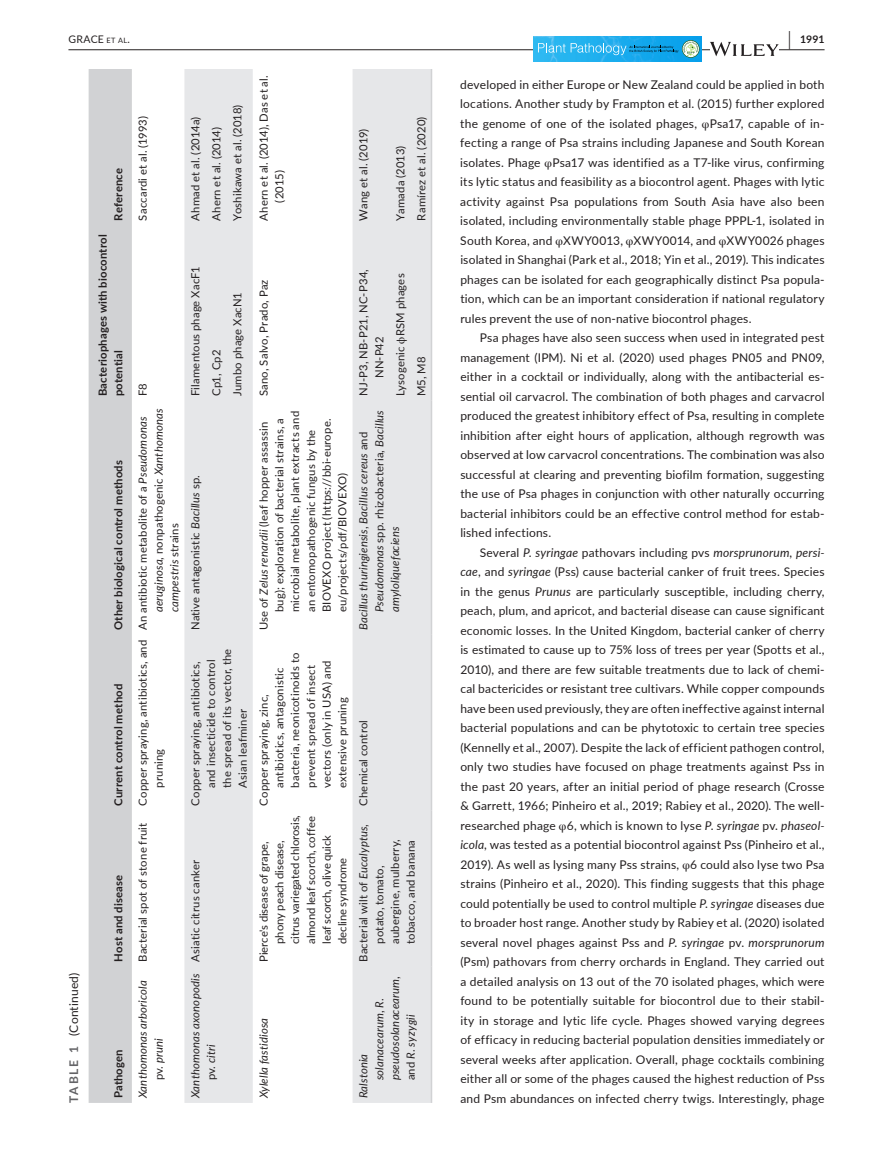
<style>
.page{position:relative;width:893px;height:1174px;background:#fff}
.page>*{position:absolute;margin:0;border:0;box-sizing:border-box;transform-origin:0 0}
.t1{font:12px/19.5px "Lato";letter-spacing:.015em;color:#231f20;text-align:justify}
.t2{font:11.25px/15.8px "Lato";letter-spacing:.015em;color:#231f20}
.t3{font:italic 11.25px/15.8px "Lato";letter-spacing:.015em;color:#231f20}
.t4{font:11.25px/15.8px "Lato";letter-spacing:-.005em;color:#231f20}
.t5{font:700 11.25px/15.8px "Lato";letter-spacing:.02em;color:#231f20}
.t6{font:10.5px "Lato";letter-spacing:.02em;color:#231f20}
.t7{font:700 10.5px "Lato";color:#231f20}
.s1{font-size:7.35px}
.s2{font-size:19.5px}
.s3{font-family:"STIX"}
.s4{font-style:italic}
.s5{font-style:normal}
.s6{font-weight:700;color:#636366}
</style>
<div class="page">
<hr style="left:68px;top:49px;width:756px;height:1px;background:#231f20">
<img style="left:534px;top:36px;width:167px;height:26px">
<svg style="left:682px;top:40px;width:18px;height:18px"></svg>
<svg style="left:683px;top:41px;width:16px;height:16px"></svg>
<svg style="left:538px;top:42px;width:160px;height:14px;background:#40b3e3"></svg>
<svg style="left:710px;top:42px;width:69px;height:14px"></svg>
<div style="left:89px;top:69px;width:43px;height:1033px;background:#d1d2d4"></div>
<svg style="left:184px;top:69px;width:247px;height:1033px;fill:#e6e7e9"></svg>
<hr style="left:431px;top:966px;width:1px;height:136px;background:#d1d2d4">
<hr style="left:431px;top:810px;width:1px;height:156px;background:#d1d2d4">
<hr style="left:431px;top:634px;width:1px;height:176px;background:#d1d2d4">
<hr style="left:431px;top:400px;width:1px;height:234px;background:#d1d2d4">
<hr style="left:431px;top:225px;width:1px;height:175px;background:#d1d2d4">
<hr style="left:431px;top:69px;width:1px;height:156px;background:#d1d2d4">
<p class="t6" style="left:68px;top:33px;width:63px">GRACE <span class="s1">Et Al</span>.</p>
<p class="t7" style="left:789px;top:31px;width:37px"><span class="s2">|</span> 1991</p>
<p class="t1" style="left:460px;top:74px;width:366px">developed in either Europe or New Zealand could be applied in both locations. Another study by Frampton et al. (2015) further explored the genome of one of the isolated phages, <span class="s3">φ</span>Psa17, capable of in&shy;fecting a range of Psa strains including Japanese and South Korean isolates. Phage <span class="s3">φ</span>Psa17 was identified as a T7- like virus, confirming its lytic status and feasibility as a biocontrol agent. Phages with lytic activity against Psa populations from South Asia have also been isolated, including environmentally stable phage PPPL- 1, isolated in South Korea, and <span class="s3">φ</span>XWY0013, <span class="s3">φ</span>XWY0014, and <span class="s3">φ</span>XWY0026 phages isolated in Shanghai (Park et al., 2018; Yin et al., 2019). This indicates phages can be isolated for each geographically distinct Psa popula&shy;tion, which can be an important consideration if national regulatory rules prevent the use of non- native biocontrol phages.</p>
<p class="t1" style="left:460px;top:327px;width:366px;text-indent:20px">Psa phages have also seen success when used in integrated pest management (IPM). Ni et al. (2020) used phages PN05 and PN09, either in a cocktail or individually, along with the antibacterial es&shy;sential oil carvacrol. The combination of both phages and carvacrol produced the greatest inhibitory effect of Psa, resulting in complete inhibition after eight hours of application, although regrowth was observed at low carvacrol concentrations. The combination was also successful at clearing and preventing biofilm formation, suggesting the use of Psa phages in conjunction with other naturally occurring bacterial inhibitors could be an effective control method for estab&shy;lished infections.</p>
<p class="t1" style="left:460px;top:542px;width:366px;text-indent:20px">Several <span class="s4">P</span>. <span class="s4">syringae</span> pathovars including pvs <span class="s4">morsprunorum</span>, <span class="s4">persi&shy;cae</span>, and <span class="s4">syringae</span> (Pss) cause bacterial canker of fruit trees. Species in the genus <span class="s4">Prunus</span> are particularly susceptible, including cherry, peach, plum, and apricot, and bacterial disease can cause significant economic losses. In the United Kingdom, bacterial canker of cherry is estimated to cause up to 75% loss of trees per year (Spotts et al., 2010), and there are few suitable treatments due to lack of chemi&shy;cal bactericides or resistant tree cultivars. While copper compounds have been used previously, they are often ineffective against internal bacterial populations and can be phytotoxic to certain tree species (Kennelly et al., 2007). Despite the lack of efficient pathogen control, only two studies have focused on phage treatments against Pss in the past 20 years, after an initial period of phage research (Crosse &amp; Garrett, 1966; Pinheiro et al., 2019; Rabiey et al., 2020). The well&shy;researched phage <span class="s3">φ</span>6, which is known to lyse <span class="s4">P</span>. <span class="s4">syringae</span> pv. <span class="s4">phaseol&shy;icola</span>, was tested as a potential biocontrol against Pss (Pinheiro et al., 2019). As well as lysing many Pss strains, <span class="s3">φ</span>6 could also lyse two Psa strains (Pinheiro et al., 2020). This finding suggests that this phage could potentially be used to control multiple <span class="s4">P</span>. <span class="s4">syringae</span> diseases due to broader host range. Another study by Rabiey et al. (2020) isolated several novel phages against Pss and <span class="s4">P</span>. <span class="s4">syringae</span> pv. <span class="s4">morsprunorum </span>(Psm) pathovars from cherry orchards in England. They carried out a detailed analysis on 13 out of the 70 isolated phages, which were found to be potentially suitable for biocontrol due to their stabil&shy;ity in storage and lytic life cycle. Phages showed varying degrees of efficacy in reducing bacterial population densities immediately or several weeks after application. Overall, phage cocktails combining either all or some of the phages caused the highest reduction of Pss and Psm abundances on infected cherry twigs. Interestingly, phage</p>
<p class="t2" style="left:255px;top:202px;width:129px;text-indent:-18px;rotate:-90deg">Ahern et al. (2014), Das et al. (2015)</p>
<p class="t2" style="left:229px;top:220px;width:118px;rotate:-90deg">Yoshikawa et al. (2018)</p>
<p class="t2" style="left:134px;top:220px;width:106px;rotate:-90deg">Saccardi et al. (1993)</p>
<p class="t2" style="left:187px;top:220px;width:105px;rotate:-90deg">Ahmad et al. (2014a)</p>
<p class="t2" style="left:413px;top:220px;width:105px;rotate:-90deg">Ramírez et al. (2020)</p>
<p class="t2" style="left:208px;top:220px;width:95px;rotate:-90deg">Ahern et al. (2014)</p>
<p class="t2" style="left:355px;top:220px;width:93px;rotate:-90deg">Wang et al. (2019)</p>
<p class="t2" style="left:392px;top:220px;width:76px;rotate:-90deg">Yamada (2013)</p>
<p class="t5" style="left:111px;top:220px;width:54px;rotate:-90deg">Reference</p>
<p class="t5" style="left:96px;top:396px;width:163px;rotate:-90deg">Bacteriophages with biocontrol potential</p>
<p class="t2" style="left:187px;top:396px;width:131px;rotate:-90deg">Filamentous phage XacF1</p>
<p class="t2" style="left:355px;top:378px;width:111px;text-indent:-18px;rotate:-90deg">NJ- P3, NB- P21, NC- P34,<br>NN- P42</p>
<p class="t2" style="left:392px;top:396px;width:124px;rotate:-90deg">Lysogenic <span class="s3">ϕ</span>RSM phages</p>
<p class="t2" style="left:255px;top:396px;width:118px;rotate:-90deg">Sano, Salvo, Prado, Paz</p>
<p class="t2" style="left:229px;top:396px;width:105px;rotate:-90deg">Jumbo phage XacN1</p>
<p class="t2" style="left:208px;top:396px;width:48px;rotate:-90deg">Cp1, Cp2</p>
<p class="t2" style="left:413px;top:396px;width:41px;rotate:-90deg">M5, M8</p>
<p class="t2" style="left:134px;top:396px;width:14px;rotate:-90deg">F8</p>
<p class="t2" style="left:134px;top:612px;width:205px;text-indent:-18px;rotate:-90deg">An antibiotic metabolite of a <span class="s4">Pseudomonas aeruginosa</span>, nonpathogenic <span class="s4">Xanthomonas campestris</span> strains</p>
<p class="t3" style="left:356px;top:612px;width:204px;text-indent:-18px;rotate:-90deg">Bacillus thuringiensis<span class="s5">,</span> Bacillus cereus <span class="s5">and<br></span>Pseudomonas <span class="s5">spp. rhizobacteria,</span> Bacillus amyloliquefaciens</p>
<p class="t2" style="left:255px;top:612px;width:203px;text-indent:-18px;rotate:-90deg">Use of <span class="s4">Zelus renardii</span> (leaf hopper assassin bug); exploration of bacterial strains, a microbial metabolite, plant extracts and an entomopathogenic fungus by the BIOVEXO project (https://bbi- europe. eu/proje cts/pdf/BIOVEXO)</p>
<p class="t5" style="left:111px;top:630px;width:172px;rotate:-90deg">Other biological control methods</p>
<p class="t2" style="left:187px;top:630px;width:156px;rotate:-90deg">Native antagonistic <span class="s4">Bacillus</span> sp.</p>
<p class="t2" style="left:134px;top:787px;width:150px;text-indent:-18px;rotate:-90deg">Copper spraying, antibiotics, and pruning</p>
<p class="t2" style="left:187px;top:787px;width:141px;text-indent:-18px;rotate:-90deg">Copper spraying, antibiotics, and insecticide to control the spread of its vector, the<br>Asian leafminer</p>
<p class="t2" style="left:255px;top:787px;width:136px;text-indent:-18px;rotate:-90deg">Copper spraying, zinc, antibiotics, antagonistic bacteria, neonicotinoids to prevent spread of insect vectors (only in USA) and extensive pruning</p>
<p class="t5" style="left:111px;top:805px;width:123px;rotate:-90deg">Current control method</p>
<p class="t2" style="left:355px;top:805px;width:87px;rotate:-90deg">Chemical control</p>
<p class="t4" style="left:255px;top:944px;width:130px;text-indent:-18px;rotate:-90deg">Pierce's disease of grape, phony peach disease, citrus variegated chlorosis, almond leaf scorch, coffee leaf scorch, olive quick decline syndrome</p>
<p class="t2" style="left:134px;top:962px;width:141px;rotate:-90deg">Bacterial spot of stone fruit</p>
<p class="t2" style="left:355px;top:944px;width:121px;text-indent:-18px;rotate:-90deg">Bacterial wilt of <span class="s4">Eucalyptus</span>, potato, tomato, aubergine, mulberry, tobacco, and banana</p>
<p class="t2" style="left:187px;top:962px;width:104px;rotate:-90deg">Asiatic citrus canker</p>
<p class="t5" style="left:110px;top:962px;width:89px;rotate:-90deg">Host and disease</p>
<p class="t1" style="left:64px;top:1102px;width:132px;rotate:-90deg"><span class="s6">TABLE 1</span> (Continued)</p>
<p class="t3" style="left:188px;top:1080px;width:108px;text-indent:-18px;rotate:-90deg">Xanthomonas axonopodis <span class="s5">pv.</span> citri</p>
<p class="t3" style="left:356px;top:1080px;width:106px;text-indent:-18px;rotate:-90deg">Ralstonia<br>solanacearum<span class="s5">,</span> R<span class="s5">. </span>pseudosolanacearum<span class="s5">, and</span> R<span class="s5">.</span> syzygii</p>
<p class="t3" style="left:136px;top:1080px;width:102px;text-indent:-18px;rotate:-90deg">Xanthomonas arboricola <span class="s5">pv.</span> pruni</p>
<p class="t3" style="left:257px;top:1098px;width:82px;rotate:-90deg">Xylella fastidiosa</p>
<p class="t5" style="left:111px;top:1098px;width:51px;rotate:-90deg">Pathogen</p>
</div>
